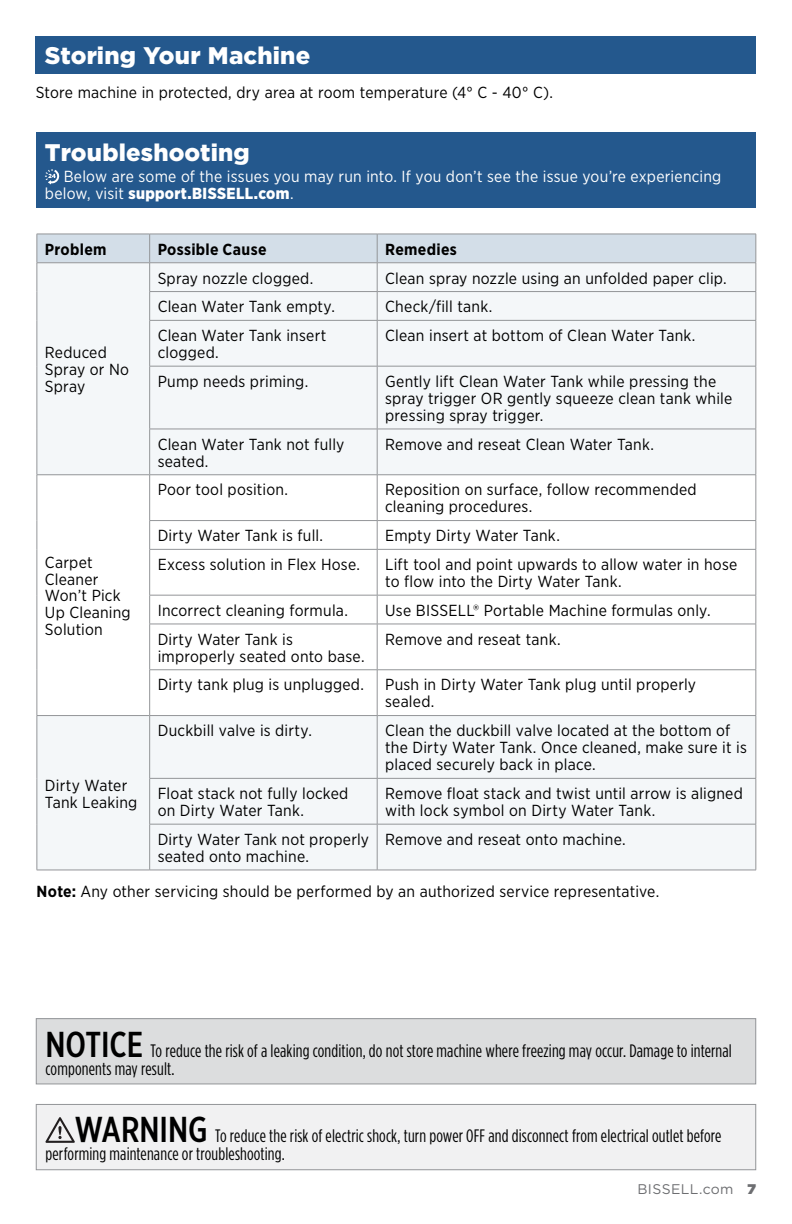
<style>
.page{position:relative;width:792px;height:1224px;background:#fff}
.page>*{position:absolute;margin:0;border:0;box-sizing:border-box;transform-origin:0 0}
.t1{font:900 24px "Gotham";letter-spacing:.005em;color:#fff}
.t2{font:18px/18px "Gotham Condensed";letter-spacing:.01em;color:#000}
.t3{font:16px/17px "Gotham Narrow";letter-spacing:.015em;color:#000}
.t4{font:16px/17px "Gotham Narrow";letter-spacing:.015em;color:#fff}
.t5{font:700 16px "Gotham Narrow";letter-spacing:.02em;color:#000}
.t6{font:14px "Gotham";letter-spacing:.025em;color:#6d6e71}
.s1{font-weight:900}
.s2{font-weight:700}
.s3{font-family:"Gotham X Narrow";font-weight:500;font-size:36px}
</style>
<div class="page">
<div style="left:36px;top:36px;width:720px;height:37px;background:#24588d"></div>
<div style="left:36px;top:1104px;width:720px;height:66px;background:#f1f1f2"></div>
<svg style="left:45px;top:1117px;width:30px;height:25px"></svg>
<div style="left:36px;top:1104px;width:720px;height:66px;border:1px solid #939598"></div>
<div style="left:36px;top:1019px;width:720px;height:65px;background:#dcddde"></div>
<div style="left:36px;top:1018px;width:720px;height:66px;border:1px solid #939598"></div>
<svg style="left:38px;top:320px;width:718px;height:550px;fill:#f4f7f9"></svg>
<hr style="left:149px;top:320px;width:228px;height:1px;background:#939598">
<hr style="left:377px;top:320px;width:379px;height:1px;background:#939598">
<hr style="left:377px;top:366px;width:1px;height:63px;background:#939598">
<hr style="left:149px;top:429px;width:228px;height:1px;background:#939598">
<hr style="left:377px;top:429px;width:379px;height:1px;background:#939598">
<hr style="left:377px;top:429px;width:1px;height:46px;background:#939598">
<hr style="left:377px;top:475px;width:1px;height:45px;background:#939598">
<svg style="left:377px;top:521px;width:1px;height:28px"></svg>
<hr style="left:149px;top:549px;width:228px;height:1px;background:#939598">
<hr style="left:377px;top:549px;width:379px;height:1px;background:#939598">
<hr style="left:377px;top:550px;width:1px;height:45px;background:#939598">
<svg style="left:377px;top:596px;width:1px;height:28px"></svg>
<hr style="left:377px;top:624px;width:1px;height:46px;background:#939598">
<hr style="left:377px;top:670px;width:1px;height:45px;background:#939598">
<hr style="left:377px;top:716px;width:1px;height:62px;background:#939598">
<hr style="left:377px;top:779px;width:1px;height:45px;background:#939598">
<hr style="left:377px;top:824px;width:1px;height:46px;background:#939598">
<hr style="left:150px;top:474px;width:227px;height:1px;background:#939598">
<hr style="left:377px;top:474px;width:379px;height:1px;background:#939598">
<hr style="left:149px;top:520px;width:228px;height:1px;background:#939598">
<hr style="left:377px;top:520px;width:379px;height:1px;background:#939598">
<hr style="left:756px;top:366px;width:1px;height:63px;background:#939598">
<hr style="left:756px;top:429px;width:1px;height:46px;background:#939598">
<hr style="left:756px;top:475px;width:1px;height:45px;background:#939598">
<svg style="left:756px;top:521px;width:1px;height:28px"></svg>
<hr style="left:756px;top:550px;width:1px;height:45px;background:#939598">
<hr style="left:149px;top:595px;width:228px;height:1px;background:#939598">
<hr style="left:377px;top:595px;width:379px;height:1px;background:#939598">
<svg style="left:756px;top:595px;width:1px;height:29px"></svg>
<hr style="left:149px;top:624px;width:228px;height:1px;background:#939598">
<hr style="left:377px;top:624px;width:379px;height:1px;background:#939598">
<hr style="left:756px;top:624px;width:1px;height:46px;background:#939598">
<hr style="left:149px;top:669px;width:228px;height:1px;background:#939598">
<hr style="left:377px;top:669px;width:379px;height:1px;background:#939598">
<hr style="left:756px;top:670px;width:1px;height:45px;background:#939598">
<hr style="left:150px;top:715px;width:227px;height:1px;background:#939598">
<hr style="left:377px;top:715px;width:379px;height:1px;background:#939598">
<hr style="left:756px;top:716px;width:1px;height:62px;background:#939598">
<hr style="left:149px;top:778px;width:228px;height:1px;background:#939598">
<hr style="left:377px;top:778px;width:379px;height:1px;background:#939598">
<hr style="left:756px;top:779px;width:1px;height:45px;background:#939598">
<hr style="left:149px;top:824px;width:228px;height:1px;background:#939598">
<hr style="left:377px;top:824px;width:379px;height:1px;background:#939598">
<hr style="left:756px;top:824px;width:1px;height:46px;background:#939598">
<hr style="left:150px;top:870px;width:227px;height:1px;background:#939598">
<hr style="left:377px;top:870px;width:379px;height:1px;background:#939598">
<hr style="left:756px;top:321px;width:1px;height:45px;background:#939598">
<hr style="left:377px;top:366px;width:379px;height:1px;background:#939598">
<hr style="left:377px;top:321px;width:1px;height:45px;background:#939598">
<hr style="left:149px;top:366px;width:228px;height:1px;background:#939598">
<svg style="left:37px;top:234px;width:720px;height:86px"></svg>
<hr style="left:37px;top:320px;width:1px;height:46px;background:#939598">
<hr style="left:149px;top:321px;width:1px;height:45px;background:#939598">
<hr style="left:37px;top:366px;width:1px;height:63px;background:#939598">
<hr style="left:149px;top:366px;width:1px;height:63px;background:#939598">
<hr style="left:37px;top:429px;width:1px;height:46px;background:#939598">
<hr style="left:149px;top:429px;width:1px;height:46px;background:#939598">
<hr style="left:37px;top:474px;width:113px;height:1px;background:#939598">
<hr style="left:37px;top:475px;width:1px;height:46px;background:#939598">
<hr style="left:149px;top:475px;width:1px;height:45px;background:#939598">
<svg style="left:37px;top:521px;width:1px;height:28px"></svg>
<svg style="left:149px;top:521px;width:1px;height:28px"></svg>
<hr style="left:37px;top:549px;width:1px;height:46px;background:#939598">
<hr style="left:149px;top:550px;width:1px;height:45px;background:#939598">
<svg style="left:37px;top:595px;width:1px;height:29px"></svg>
<svg style="left:149px;top:595px;width:1px;height:29px"></svg>
<hr style="left:37px;top:624px;width:1px;height:46px;background:#939598">
<hr style="left:149px;top:624px;width:1px;height:46px;background:#939598">
<hr style="left:37px;top:670px;width:1px;height:45px;background:#939598">
<hr style="left:149px;top:670px;width:1px;height:45px;background:#939598">
<hr style="left:37px;top:870px;width:113px;height:1px;background:#939598">
<hr style="left:37px;top:715px;width:113px;height:1px;background:#939598">
<hr style="left:37px;top:716px;width:1px;height:62px;background:#939598">
<hr style="left:149px;top:716px;width:1px;height:62px;background:#939598">
<hr style="left:37px;top:778px;width:1px;height:46px;background:#939598">
<hr style="left:149px;top:779px;width:1px;height:45px;background:#939598">
<hr style="left:37px;top:824px;width:1px;height:46px;background:#939598">
<hr style="left:149px;top:824px;width:1px;height:46px;background:#939598">
<div style="left:36px;top:133px;width:720px;height:75px;background:#24588d"></div>
<svg style="left:45px;top:169px;width:15px;height:15px"></svg>
<h1 class="t1" style="left:45px;top:39px;width:267px">Storing Your Machine</h1>
<p class="t3" style="left:36px;top:83px;width:519px">Store machine in protected, dry area at room temperature (4° C - 40° C).</p>
<h1 class="t1" style="left:45px;top:136px;width:206px">Troubleshooting</h1>
<p class="t4" style="left:45px;top:168px;width:678px;text-indent:19px">Below are some of the issues you may run into. If you don’t see the issue you’re experiencing below, visit <span class="s1">support.BISSELL.com</span>.</p>
<p class="t5" style="left:45px;top:239px;width:63px">Problem</p>
<p class="t5" style="left:158px;top:239px;width:110px">Possible Cause</p>
<p class="t5" style="left:385px;top:239px;width:73px">Remedies</p>
<p class="t3" style="left:45px;top:344px;width:86px">Reduced<br>Spray or No<br>Spray</p>
<p class="t3" style="left:45px;top:553px;width:87px">Carpet<br>Cleaner<br>Won’t Pick<br>Up Cleaning<br>Solution</p>
<p class="t3" style="left:158px;top:269px;width:157px">Spray nozzle clogged.</p>
<p class="t3" style="left:385px;top:269px;width:343px">Clean spray nozzle using an unfolded paper clip.</p>
<p class="t3" style="left:158px;top:298px;width:179px">Clean Water Tank empty.</p>
<p class="t3" style="left:385px;top:298px;width:109px">Check/fill tank.</p>
<p class="t3" style="left:158px;top:327px;width:170px">Clean Water Tank insert clogged.</p>
<p class="t3" style="left:385px;top:327px;width:312px">Clean insert at bottom of Clean Water Tank.</p>
<p class="t3" style="left:158px;top:372px;width:152px">Pump needs priming.</p>
<p class="t3" style="left:385px;top:372px;width:349px">Gently lift Clean Water Tank while pressing the spray trigger OR gently squeeze clean tank while pressing spray trigger.</p>
<p class="t3" style="left:158px;top:435px;width:188px">Clean Water Tank not fully seated.</p>
<p class="t3" style="left:385px;top:435px;width:270px">Remove and reseat Clean Water Tank.</p>
<p class="t3" style="left:158px;top:481px;width:132px">Poor tool position.</p>
<p class="t3" style="left:385px;top:481px;width:313px">Reposition on surface, follow recommended cleaning procedures.</p>
<p class="t3" style="left:158px;top:527px;width:167px">Dirty Water Tank is full.</p>
<p class="t3" style="left:385px;top:527px;width:176px">Empty Dirty Water Tank.</p>
<p class="t3" style="left:158px;top:556px;width:204px">Excess solution in Flex Hose.</p>
<p class="t3" style="left:385px;top:556px;width:354px">Lift tool and point upwards to allow water in hose to flow into the Dirty Water Tank.</p>
<p class="t3" style="left:158px;top:601px;width:192px">Incorrect cleaning formula.</p>
<p class="t3" style="left:385px;top:601px;width:327px">Use BISSELL® Portable Machine formulas only.</p>
<p class="t3" style="left:158px;top:630px;width:208px">Dirty Water Tank is improperly seated onto base.</p>
<p class="t3" style="left:385px;top:630px;width:177px">Remove and reseat tank.</p>
<p class="t3" style="left:158px;top:676px;width:208px">Dirty tank plug is unplugged.</p>
<p class="t3" style="left:385px;top:676px;width:313px">Push in Dirty Water Tank plug until properly sealed.</p>
<p class="t3" style="left:158px;top:722px;width:156px">Duckbill valve is dirty.</p>
<p class="t3" style="left:385px;top:722px;width:363px">Clean the duckbill valve located at the bottom of the Dirty Water Tank. Once cleaned, make sure it is placed securely back in place.</p>
<p class="t3" style="left:158px;top:785px;width:192px">Float stack not fully locked on Dirty Water Tank.</p>
<p class="t3" style="left:385px;top:785px;width:359px">Remove float stack and twist until arrow is aligned with lock symbol on Dirty Water Tank.</p>
<p class="t3" style="left:158px;top:830px;width:213px">Dirty Water Tank not properly seated onto machine.</p>
<p class="t3" style="left:385px;top:830px;width:242px">Remove and reseat onto machine.</p>
<p class="t3" style="left:37px;top:883px;width:624px"><span class="s2">Note:</span> Any other servicing should be performed by an authorized service representative.</p>
<p class="t3" style="left:45px;top:776px;width:94px">Dirty Water<br>Tank Leaking</p>
<p class="t2" style="left:46px;top:1041px;width:688px"><span class="s3">NOTICE</span> To reduce the risk of a leaking condition, do not store machine where freezing may occur. Damage to internal components may result.</p>
<p class="t2" style="left:46px;top:1127px;width:677px;text-indent:29px"><span class="s3">WARNING</span> To reduce the risk of electric shock, turn power OFF and disconnect from electrical outlet before performing maintenance or troubleshooting.</p>
<p class="t6" style="left:637px;top:1180px;width:120px">BISSELL.com <span class="s1">7</span></p>
</div>
